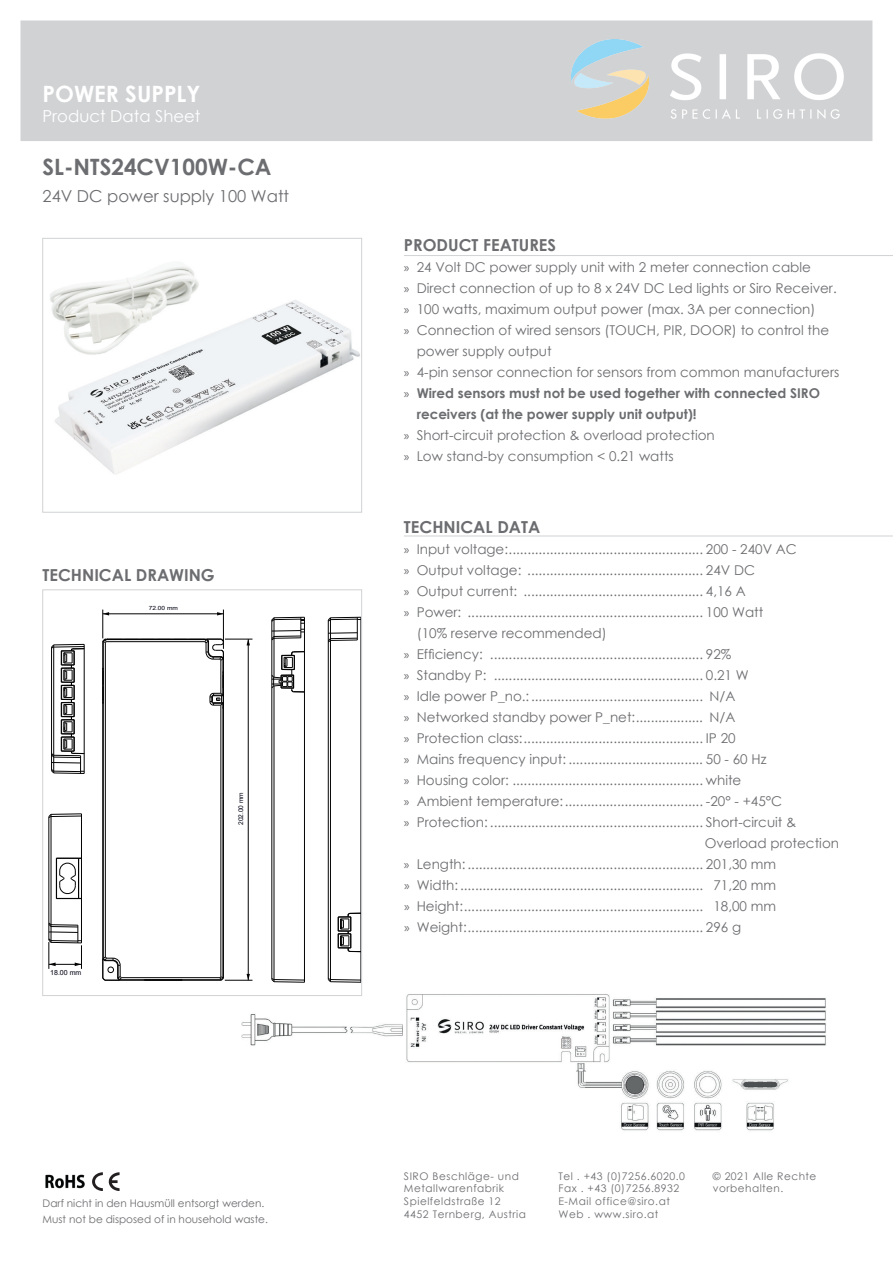
<style>
.page{position:relative;width:893px;height:1263px;background:#fff}
.page>*{position:absolute;margin:0;border:0;box-sizing:border-box;transform-origin:0 0}
.t1{font:700 22.5px "Century Gothic";color:#6c6d70}
.t2{font:700 22.5px "Century Gothic";color:#fff}
.t3{font:700 16.5px "Century Gothic";color:#6c6d70}
.t4{font:16.5px "Century Gothic";color:#6c6d70}
.t5{font:16.5px "Century Gothic";color:#fff}
.t6{font:13.5px "Century Gothic";color:#6c6d70}
.t7{font:700 13.5px "Century Gothic";color:#6c6d70}
.t8{font:10.5px/12.6px "Century Gothic";letter-spacing:.05em;color:#6c6d70}
.t9{font:10.5px/16.2px "Century Gothic";color:#6c6d70}
.t10{font:7.05px "Arial";color:#000013}
.t11{font:6.6px "Arial";color:#000013}
.t12{font:5.7px "Arial";color:#000013;scale:1.14 1}
.s1{font-family:"Myriad Pro"}
.s2{font-family:"Myriad Pro";font-weight:400}
</style>
<div class="page">
<div style="left:21px;top:21px;width:851px;height:120px;background:#d1d2d4"></div>
<img style="left:571px;top:40px;width:272px;height:78px">
<img style="left:45px;top:1174px;width:40px;height:15px">
<svg style="left:92px;top:1172px;width:27px;height:19px"></svg>
<img style="left:222px;top:895px;width:604px;height:236px">
<img style="left:50px;top:266px;width:310px;height:208px">
<div style="left:43px;top:238px;width:319px;height:274px;border:1px solid #d1d2d4"></div>
<hr style="left:404px;top:255px;width:489px;height:1px;background:#d1d2d4">
<hr style="left:404px;top:536px;width:489px;height:1px;background:#d1d2d4">
<hr style="left:105px;top:980px;width:39px;height:1px;background:#030303">
<hr style="left:182px;top:980px;width:39px;height:1px;background:#030303">
<hr style="left:144px;top:980px;width:38px;height:1px;background:#030303">
<hr style="left:120px;top:979px;width:101px;height:1px;background:#030303">
<hr style="left:121px;top:977px;width:99px;height:1px;background:#030303">
<hr style="left:223px;top:703px;width:1px;height:275px;background:#030303">
<hr style="left:221px;top:705px;width:1px;height:272px;background:#030303">
<hr style="left:105px;top:642px;width:1px;height:315px;background:#030303">
<hr style="left:103px;top:704px;width:1px;height:274px;background:#030303">
<hr style="left:81px;top:814px;width:1px;height:129px;background:#030303">
<hr style="left:51px;top:814px;width:1px;height:128px;background:#030303">
<hr style="left:49px;top:816px;width:1px;height:124px;background:#030303">
<svg style="left:49px;top:814px;width:32px;height:4px"></svg>
<hr style="left:84px;top:644px;width:1px;height:129px;background:#030303">
<svg style="left:56px;top:858px;width:25px;height:41px"></svg>
<svg style="left:51px;top:644px;width:33px;height:130px"></svg>
<svg style="left:103px;top:957px;width:19px;height:24px"></svg>
<hr style="left:248px;top:639px;width:1px;height:341px;background:#030303">
<svg style="left:220px;top:974px;width:32px;height:7px"></svg>
<svg style="left:103px;top:609px;width:149px;height:101px"></svg>
<svg style="left:49px;top:923px;width:33px;height:46px"></svg>
<svg style="left:272px;top:978px;width:32px;height:4px"></svg>
<hr style="left:304px;top:617px;width:1px;height:365px;background:#030303">
<hr style="left:274px;top:618px;width:1px;height:59px;background:#030303">
<hr style="left:274px;top:686px;width:1px;height:296px;background:#030303">
<hr style="left:272px;top:620px;width:1px;height:359px;background:#030303">
<svg style="left:272px;top:617px;width:33px;height:23px"></svg>
<svg style="left:272px;top:651px;width:32px;height:41px"></svg>
<hr style="left:328px;top:620px;width:1px;height:359px;background:#030303">
<hr style="left:330px;top:618px;width:1px;height:364px;background:#030303">
<svg style="left:328px;top:617px;width:32px;height:25px"></svg>
<svg style="left:328px;top:978px;width:32px;height:4px"></svg>
<svg style="left:338px;top:913px;width:22px;height:39px"></svg>
<div style="left:43px;top:590px;width:319px;height:406px;border:1px solid #d1d2d4"></div>
<h1 class="t2" style="left:43px;top:77px;width:159px">POWER SUPPLY</h1>
<p class="t5" style="left:43px;top:105px;width:160px">Product Data Sheet</p>
<h1 class="t1" style="left:43px;top:149px;width:231px">SL-NTS24CV100W-CA</h1>
<p class="t4" style="left:43px;top:184px;width:248px">24V DC power supply 100 Watt</p>
<p class="t3" style="left:43px;top:562px;width:174px">TECHNICAL DRAWING</p>
<p class="t12" style="left:149px;top:604px;width:27px">72.00 mm</p>
<p class="t10" style="left:50px;top:967px;width:33px">18.00 mm</p>
<p class="t11" style="left:236px;top:825px;width:34px;rotate:-90deg">202.00 mm</p>
<p class="t9" style="left:43px;top:1194px;width:227px">Darf nicht in den Hausmüll entsorgt werden.<br>Must not be disposed of in household waste.</p>
<p class="t3" style="left:404px;top:232px;width:154px">PRODUCT FEATURES</p>
<p class="t6" style="left:404px;top:257px;width:408px"><span class="s1">»</span> 24 Volt DC power supply unit with 2 meter connection cable</p>
<p class="t6" style="left:404px;top:278px;width:434px"><span class="s1">»</span> Direct connection of up to 8 x 24V DC Led lights or Siro Receiver.</p>
<p class="t6" style="left:404px;top:299px;width:413px"><span class="s1">»</span> 100 watts, maximum output power (max. 3A per connection)</p>
<p class="t6" style="left:404px;top:320px;width:427px"><span class="s1">»</span> Connection of wired sensors (TOUCH, PIR, DOOR) to control the</p>
<p class="t6" style="left:417px;top:341px;width:136px">power supply output</p>
<p class="t6" style="left:404px;top:362px;width:437px"><span class="s1">»</span> 4-pin sensor connection for sensors from common manufacturers</p>
<p class="t7" style="left:404px;top:383px;width:418px"><span class="s2">»</span> Wired sensors must not be used together with connected SIRO</p>
<p class="t7" style="left:417px;top:404px;width:281px">receivers (at the power supply unit output)!</p>
<p class="t6" style="left:404px;top:425px;width:312px"><span class="s1">»</span> Short-circuit protection &amp; overload protection</p>
<p class="t6" style="left:404px;top:446px;width:271px"><span class="s1">»</span> Low stand-by consumption &lt; 0.21 watts</p>
<p class="t3" style="left:404px;top:514px;width:138px">TECHNICAL DATA</p>
<p class="t6" style="left:404px;top:539px;width:394px"><span class="s1">»</span> Input voltage:.................................................... 200 - 240V AC</p>
<p class="t6" style="left:404px;top:560px;width:353px"><span class="s1">»</span> Output voltage: ............................................... 24V DC</p>
<p class="t6" style="left:404px;top:581px;width:343px"><span class="s1">»</span> Output current: ................................................ 4,16 A</p>
<p class="t6" style="left:404px;top:602px;width:361px"><span class="s1">»</span> Power: ............................................................... 100 Watt</p>
<p class="t6" style="left:417px;top:623px;width:192px">(10% reserve recommended)</p>
<p class="t6" style="left:404px;top:645px;width:329px"><span class="s1">»</span> Efficiency: ......................................................... 92%</p>
<p class="t6" style="left:404px;top:666px;width:346px"><span class="s1">»</span> Standby P: ........................................................ 0.21 W</p>
<p class="t6" style="left:404px;top:687px;width:333px"><span class="s1">»</span> Idle power P_no.:.............................................. N/A</p>
<p class="t6" style="left:404px;top:708px;width:333px"><span class="s1">»</span> Networked standby power P_net:.................. N/A</p>
<p class="t6" style="left:404px;top:729px;width:333px"><span class="s1">»</span> Protection class:................................................ IP 20</p>
<p class="t6" style="left:404px;top:750px;width:364px"><span class="s1">»</span> Mains frequency input: .................................... 50 - 60 Hz</p>
<p class="t6" style="left:404px;top:771px;width:339px"><span class="s1">»</span> Housing color: ................................................... white</p>
<p class="t6" style="left:404px;top:792px;width:380px"><span class="s1">»</span> Ambient temperature:..................................... -20° - +45°C</p>
<p class="t6" style="left:404px;top:813px;width:394px"><span class="s1">»</span> Protection: ......................................................... Short-circuit &amp;</p>
<p class="t6" style="left:705px;top:834px;width:136px">Overload protection</p>
<p class="t6" style="left:404px;top:855px;width:374px"><span class="s1">»</span> Length: ............................................................... 201,30 mm</p>
<p class="t6" style="left:404px;top:876px;width:374px"><span class="s1">»</span> Width:................................................................. 71,20 mm</p>
<p class="t6" style="left:404px;top:897px;width:374px"><span class="s1">»</span> Height:................................................................ 18,00 mm</p>
<p class="t6" style="left:404px;top:918px;width:339px"><span class="s1">»</span> Weight:............................................................... 296 g</p>
<p class="t8" style="left:404px;top:1169px;width:124px">SIRO Beschläge- und<br>Metallwarenfabrik<br>Spielfeldstraße 12<br>4452 Ternberg, Austria</p>
<p class="t8" style="left:558px;top:1169px;width:128px">Tel . +43 (0)7256.6020.0<br>Fax . +43 (0)7256.8932<br>E-Mail office@siro.at<br>Web . www.siro.at</p>
<p class="t8" style="left:713px;top:1169px;width:105px">© 2021 Alle Rechte vorbehalten.</p>
</div>
